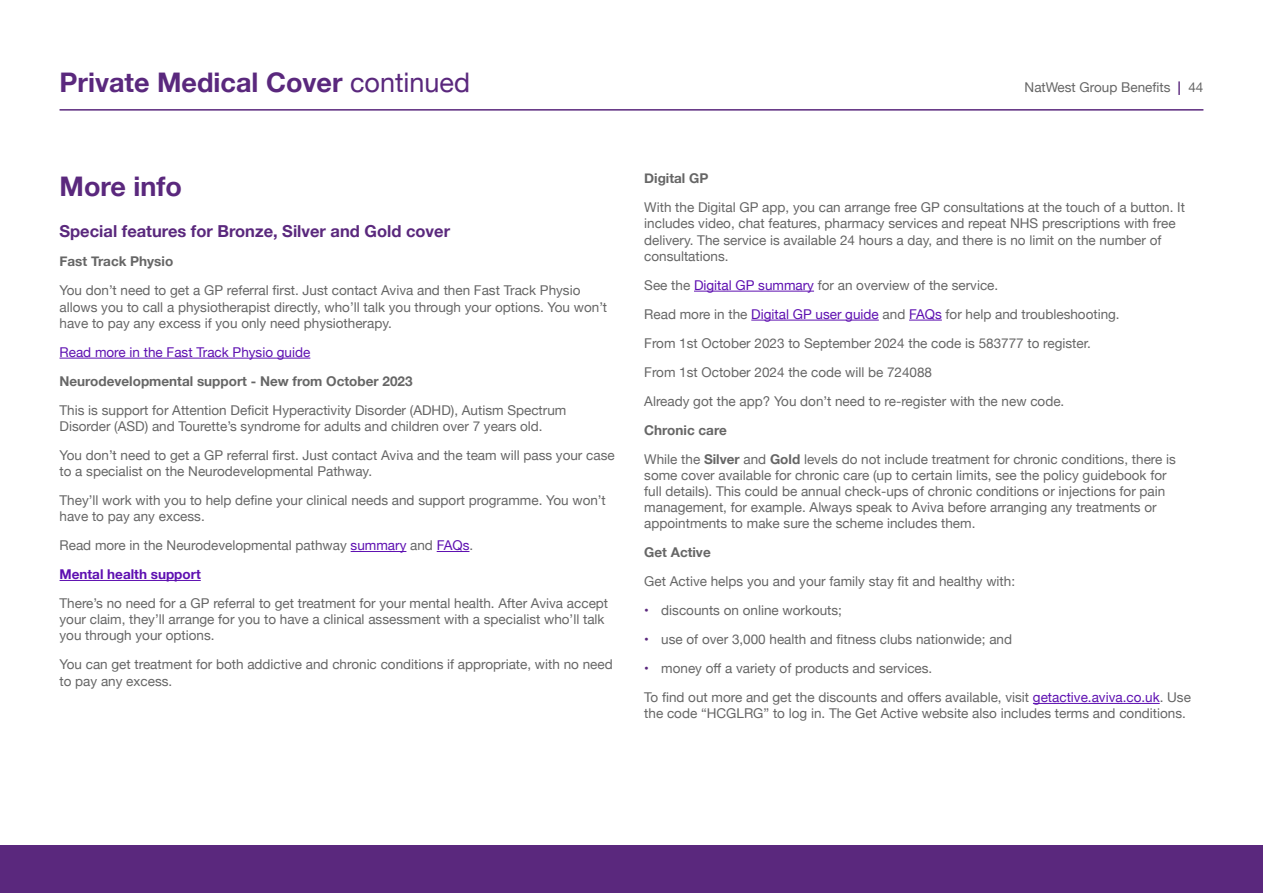
<style>
.page{position:relative;width:1263px;height:893px;background:#fff}
.page>*{position:absolute;margin:0;border:0;box-sizing:border-box;transform-origin:0 0}
.t1{font:700 27px "Helvetica Neue";color:#5a287d}
.t2{font:700 16.5px "Helvetica Neue";color:#5a287d}
.t3{font:13.5px/16.2px "Helvetica Neue";color:#666}
.t4{font:700 13.5px "Helvetica Neue";color:#666}
.t5{font:13.5px "Helvetica Neue";color:#5e10b1}
.s1{font-weight:400}
.s2{font-weight:700;color:#5a287d}
.s3{color:#5e10b1}
.s4{font-weight:700;color:#5e10b1}
.s5{font-weight:700}
</style>
<div class="page">
<hr style="left:60px;top:358px;width:250px;height:1px;background:#5e10b1">
<hr style="left:351px;top:551px;width:55px;height:1px;background:#5e10b1">
<hr style="left:437px;top:551px;width:32px;height:1px;background:#5e10b1">
<hr style="left:60px;top:580px;width:141px;height:1px;background:#5e10b1">
<hr style="left:694px;top:291px;width:120px;height:1px;background:#5e10b1">
<hr style="left:751px;top:320px;width:128px;height:1px;background:#5e10b1">
<hr style="left:909px;top:320px;width:33px;height:1px;background:#5e10b1">
<hr style="left:1033px;top:703px;width:127px;height:1px;background:#5e10b1">
<div style="left:0;top:845px;width:1263px;height:48px;background:#5a287d"></div>
<hr style="left:60px;top:109px;width:1143px;height:2px;background:#5a287d">
<h1 class="t1" style="left:60px;top:61px;width:412px">Private Medical Cover <span class="s1">continued</span></h1>
<p class="t3" style="left:1025px;top:80px;width:180px">NatWest Group Benefits <span class="s2">|</span> 44</p>
<h1 class="t1" style="left:60px;top:166px;width:124px">More info</h1>
<p class="t2" style="left:60px;top:219px;width:392px">Special features for Bronze, Silver and Gold cover</p>
<p class="t4" style="left:60px;top:251px;width:115px">Fast Track Physio</p>
<p class="t3" style="left:60px;top:283px;width:549px">You don’t need to get a GP referral first. Just contact Aviva and then Fast Track Physio allows you to call a physiotherapist directly, who’ll talk you through your options. You won’t have to pay any excess if you only need physiotherapy.</p>
<p class="t5" style="left:60px;top:342px;width:252px">Read more in the Fast Track Physio guide</p>
<p class="t4" style="left:60px;top:370px;width:354px">Neurodevelopmental support - New from October 2023</p>
<p class="t3" style="left:60px;top:403px;width:508px">This is support for Attention Deficit Hyperactivity Disorder (ADHD), Autism Spectrum<br>Disorder (ASD) and Tourette’s syndrome for adults and children over 7 years old.</p>
<p class="t3" style="left:60px;top:448px;width:557px">You don’t need to get a GP referral first. Just contact Aviva and the team will pass your case to a specialist on the Neurodevelopmental Pathway.</p>
<p class="t3" style="left:60px;top:493px;width:548px">They’ll work with you to help define your clinical needs and support programme. You won’t have to pay any excess.</p>
<p class="t3" style="left:60px;top:532px;width:415px;line-height:29px">Read more in the Neurodevelopmental pathway <span class="s3">summary</span> and <span class="s3">FAQs</span>.<br><span class="s4">Mental health support</span></p>
<p class="t3" style="left:60px;top:596px;width:550px">There’s no need for a GP referral to get treatment for your mental health. After Aviva accept your claim, they’ll arrange for you to have a clinical assessment with a specialist who’ll talk you through your options.</p>
<p class="t3" style="left:60px;top:657px;width:555px">You can get treatment for both addictive and chronic conditions if appropriate, with no need to pay any excess.</p>
<p class="t4" style="left:644px;top:168px;width:66px">Digital GP</p>
<p class="t3" style="left:644px;top:200px;width:542px">With the Digital GP app, you can arrange free GP consultations at the touch of a button. It includes video, chat features, pharmacy services and repeat NHS prescriptions with free delivery. The service is available 24 hours a day, and there is no limit on the number of consultations.</p>
<p class="t3" style="left:644px;top:271px;width:477px;line-height:29px">See the <span class="s3">Digital GP summary</span> for an overview of the service.<br>Read more in the <span class="s3">Digital GP user guide</span> and <span class="s3">FAQs</span> for help and troubleshooting.<br>From 1st October 2023 to September 2024 the code is 583777 to register.<br>From 1st October 2024 the code will be 724088<br>Already got the app? You don’t need to re-register with the new code.</p>
<p class="t3" style="left:644px;top:416px;width:533px;line-height:29px"><span class="s5">Chronic care<br></span>While the <span class="s5">Silver</span> and <span class="s5">Gold</span> levels do not include treatment for chronic conditions, there is</p>
<p class="t3" style="left:644px;top:468px;width:524px">some cover available for chronic care (up to certain limits, see the policy guidebook for full details). This could be annual check-ups of chronic conditions or injections for pain management, for example. Always speak to Aviva before arranging any treatments or appointments to make sure the scheme includes them.</p>
<p class="t4" style="left:644px;top:542px;width:68px">Get Active</p>
<p class="t3" style="left:644px;top:574px;width:372px">Get Active helps you and your family stay fit and healthy with:</p>
<p class="t3" style="left:644px;top:603px;width:199px"><span class="s2">•</span> discounts on online workouts;</p>
<p class="t3" style="left:644px;top:632px;width:369px"><span class="s2">•</span> use of over 3,000 health and fitness clubs nationwide; and</p>
<p class="t3" style="left:644px;top:655px;width:548px;line-height:29px"><span class="s2">•</span> money off a variety of products and services.<br>To find out more and get the discounts and offers available, visit <span class="s3">getactive.aviva.co.uk</span>. Use</p>
<p class="t3" style="left:644px;top:706px;width:543px">the code “HCGLRG” to log in. The Get Active website also includes terms and conditions.</p>
</div>
